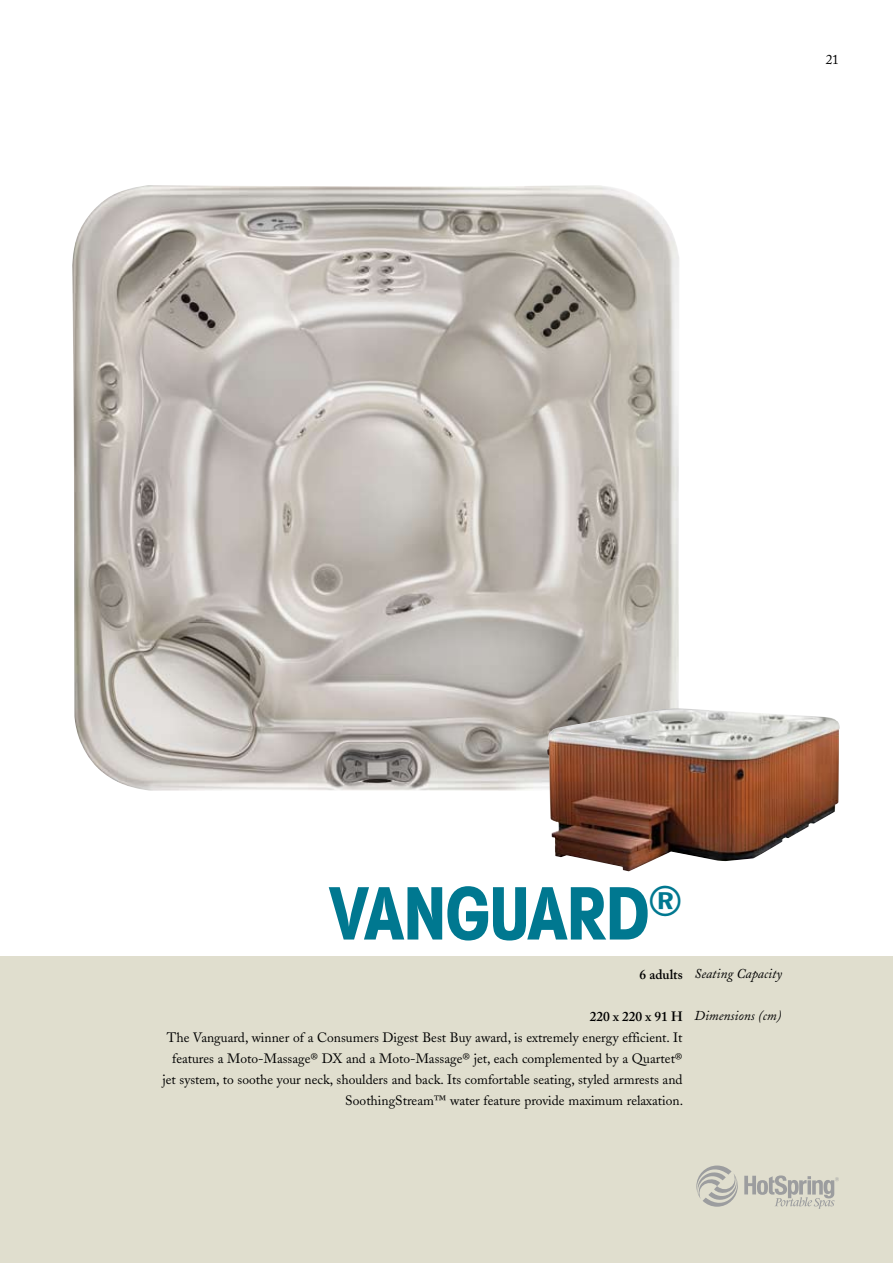
<style>
.page{position:relative;width:893px;height:1263px;background:#fff}
.page>*{position:absolute;margin:0;border:0;box-sizing:border-box;transform-origin:0 0}
.t1{font:700 condensed 72px "Avant Garde IT Cby BT";color:#007890}
.t2{font:13.5px/21px "Adobe Caslon";color:#000;text-align:right}
.t3{font:italic 13.5px "Adobe Caslon";color:#000}
.t4{font:600 13.5px "Adobe Caslon";color:#000}
</style>
<div class="page">
<div style="left:0;top:957px;width:893px;height:306px;background:#e0dece"></div>
<img style="left:72px;top:185px;width:607px;height:606px">
<img style="left:547px;top:708px;width:293px;height:163px">
<svg style="left:696px;top:1165px;width:143px;height:44px"></svg>
<p class="t2" style="left:826px;top:50px;width:15px">21</p>
<h1 class="t1" style="left:329px;top:870px;width:41px">VANG</h1>
<h1 class="t1" style="left:489px;top:870px;width:195px">UARD<sup>®</sup></h1>
<p class="t4" style="left:640px;top:966px;width:45px">6 adults</p>
<p class="t4" style="left:590px;top:1008px;width:94px">220 x 220 x 91 H</p>
<p class="t2" style="left:162px;top:1027px;width:522px">The Vanguard, winner of a Consumers Digest Best Buy award, is extremely energy efficient. It features a Moto-Massage® DX and a Moto-Massage® jet, each complemented by a Quartet® jet system, to soothe your neck, shoulders and back. Its comfortable seating, styled armrests and SoothingStream™ water feature provide maximum relaxation.</p>
<p class="t3" style="left:695px;top:966px;width:89px">Seating Capacity</p>
<p class="t3" style="left:695px;top:1008px;width:88px">Dimensions (cm)</p>
</div>
